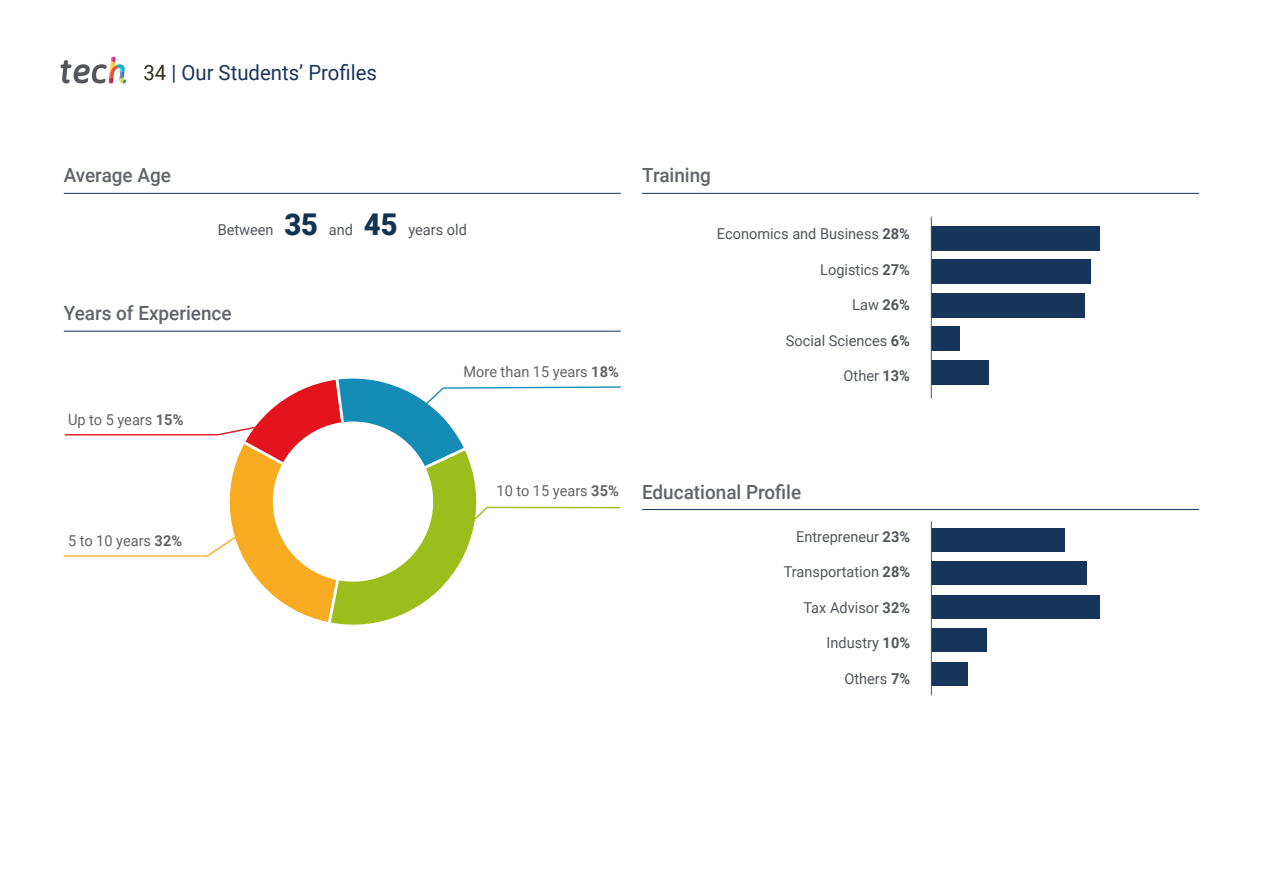
<style>
.page{position:relative;width:1263px;height:893px;background:#fff}
.page>*{position:absolute;margin:0;border:0;box-sizing:border-box;transform-origin:0 0}
.t1{font:21px "Roboto";color:#1a355c}
.t2{font:500 19.5px "Roboto";color:#61646a}
.t3{font:15px "Roboto";color:#52555b}
.t4{font:15px "Roboto";color:#636363}
.s1{color:#312e20}
.s2{font-weight:900;font-size:30px;color:#123352}
.s3{font-weight:700}
</style>
<div class="page">
<svg style="left:61px;top:57px;width:65px;height:27px"></svg>
<hr style="left:64px;top:193px;width:557px;height:1px;background:#17355b">
<hr style="left:64px;top:331px;width:557px;height:1px;background:#17355b">
<hr style="left:642px;top:509px;width:557px;height:1px;background:#17355b">
<div style="left:931px;top:528px;width:134px;height:24px;background:#17355b"></div>
<div style="left:931px;top:561px;width:156px;height:24px;background:#17355b"></div>
<div style="left:931px;top:595px;width:169px;height:24px;background:#17355b"></div>
<div style="left:931px;top:628px;width:55px;height:24px;background:#17355b"></div>
<div style="left:931px;top:662px;width:37px;height:23px;background:#17355b"></div>
<hr style="left:931px;top:521px;width:1px;height:174px;background:#52555b">
<hr style="left:642px;top:193px;width:557px;height:1px;background:#17355b">
<div style="left:931px;top:226px;width:168px;height:24px;background:#17355b"></div>
<div style="left:931px;top:260px;width:160px;height:24px;background:#17355b"></div>
<div style="left:931px;top:293px;width:153px;height:24px;background:#17355b"></div>
<div style="left:931px;top:327px;width:29px;height:24px;background:#17355b"></div>
<div style="left:931px;top:360px;width:58px;height:24px;background:#17355b"></div>
<hr style="left:931px;top:217px;width:1px;height:181px;background:#52555b">
<svg style="left:64px;top:378px;width:557px;height:247px"></svg>
<h1 class="t1" style="left:144px;top:57px;width:235px"><span class="s1">34</span> | Our Students’ Profiles</h1>
<h2 class="t2" style="left:64px;top:161px;width:109px">Average Age</h2>
<p class="t3" style="left:218px;top:219px;width:251px">Between <span class="s2">35</span> and <span class="s2">45</span> years old</p>
<h2 class="t2" style="left:64px;top:300px;width:169px">Years of Experience</h2>
<h2 class="t2" style="left:642px;top:161px;width:70px">Training</h2>
<p class="t3" style="left:717px;top:224px;width:195px">Economics and Business <span class="s3">28%</span></p>
<p class="t3" style="left:820px;top:259px;width:91px">Logistics <span class="s3">27%</span></p>
<p class="t3" style="left:852px;top:295px;width:59px">Law <span class="s3">26%</span></p>
<p class="t3" style="left:786px;top:330px;width:126px">Social Sciences <span class="s3">6%</span></p>
<p class="t4" style="left:68px;top:409px;width:117px">Up to 5 years <span class="s3">15%</span></p>
<p class="t4" style="left:68px;top:530px;width:116px">5 to 10 years <span class="s3">32%</span></p>
<p class="t4" style="left:463px;top:361px;width:157px">More than 15 years <span class="s3">18%</span></p>
<p class="t3" style="left:843px;top:366px;width:68px">Other <span class="s3">13%</span></p>
<p class="t4" style="left:496px;top:480px;width:124px">10 to 15 years <span class="s3">35%</span></p>
<h2 class="t2" style="left:642px;top:478px;width:161px">Educational Profile</h2>
<p class="t3" style="left:796px;top:526px;width:115px">Entrepreneur <span class="s3">23%</span></p>
<p class="t3" style="left:784px;top:561px;width:128px">Transportation <span class="s3">28%</span></p>
<p class="t3" style="left:803px;top:597px;width:108px">Tax Advisor <span class="s3">32%</span></p>
<p class="t3" style="left:827px;top:632px;width:85px">Industry <span class="s3">10%</span></p>
<p class="t3" style="left:844px;top:668px;width:67px">Others <span class="s3">7%</span></p>
</div>
